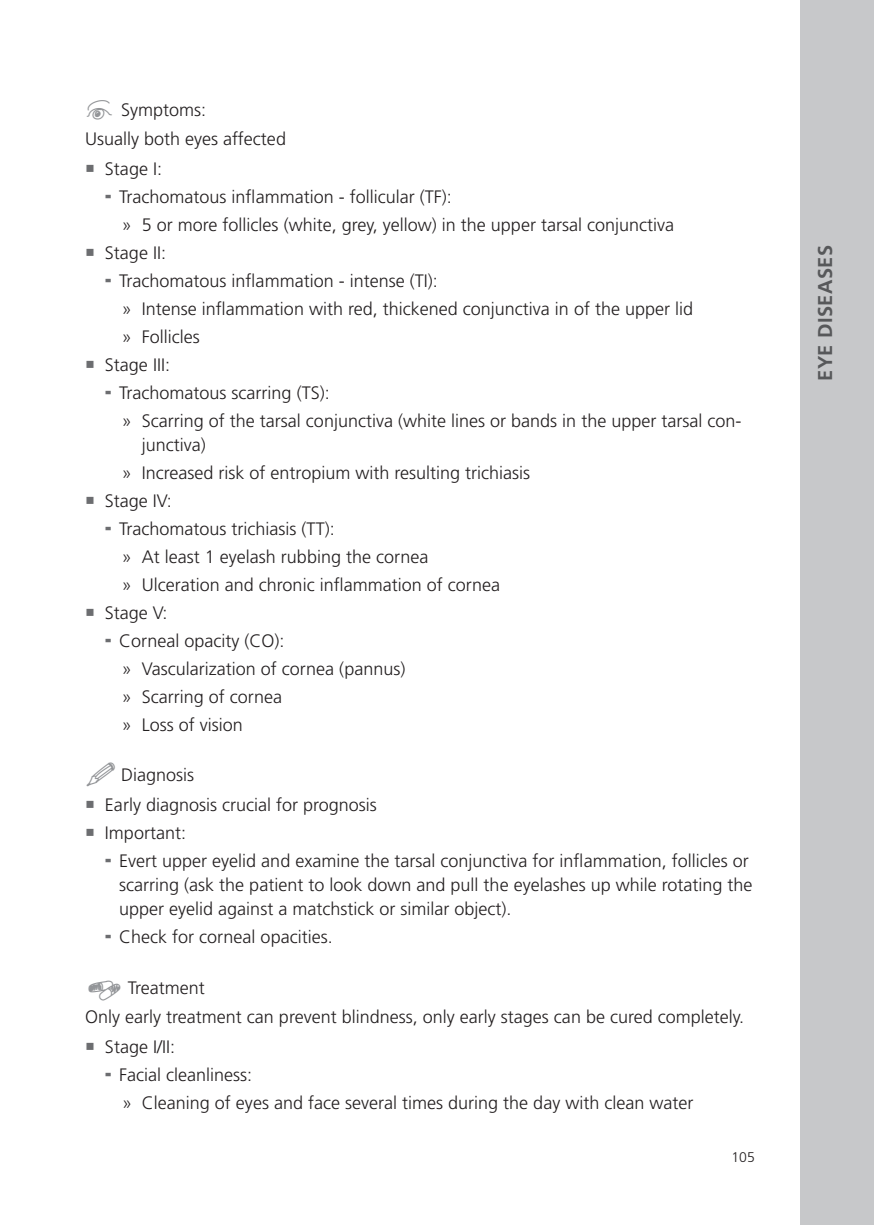
<style>
.page{position:relative;width:874px;height:1225px;background:#fff}
.page>*{position:absolute;margin:0;border:0;box-sizing:border-box;transform-origin:0 0}
.t1{font:700 20px "Frutiger";letter-spacing:.02em;color:#57585a}
.t2{font:300 18px/28px "Frutiger LT Std";color:#231f20}
.t3{font:300 14px "Frutiger LT Std";color:#231f20}
</style>
<div class="page">
<div style="left:799px;top:0;width:74px;height:1225px;background:#c7c8ca"></div>
<p class="t2" style="left:121px;top:96px;width:86px">Symptoms:</p>
<p class="t2" style="left:85px;top:125px;width:202px">Usually both eyes affected</p>
<p class="t2" style="left:105px;top:155px;width:59px">Stage I:</p>
<p class="t2" style="left:119px;top:183px;width:334px">Trachomatous inflammation - follicular (TF):</p>
<p class="t2" style="left:122px;top:211px;width:553px">» 5 or more follicles (white, grey, yellow) in the upper tarsal conjunctiva</p>
<p class="t2" style="left:105px;top:239px;width:63px">Stage II:</p>
<p class="t2" style="left:119px;top:267px;width:320px">Trachomatous inflammation - intense (TI):</p>
<p class="t2" style="left:122px;top:295px;width:572px">» Intense inflammation with red, thickened conjunctiva in of the upper lid</p>
<p class="t2" style="left:122px;top:323px;width:79px">» Follicles</p>
<p class="t2" style="left:105px;top:351px;width:66px">Stage III:</p>
<p class="t2" style="left:119px;top:379px;width:212px">Trachomatous scarring (TS):</p>
<p class="t2" style="left:122px;top:407px;width:620px">» Scarring of the tarsal conjunctiva (white lines or bands in the upper tarsal con-</p>
<p class="t2" style="left:142px;top:431px;width:65px">junctiva)</p>
<p class="t2" style="left:122px;top:459px;width:409px">» Increased risk of entropium with resulting trichiasis</p>
<p class="t2" style="left:105px;top:487px;width:68px">Stage IV:</p>
<p class="t2" style="left:119px;top:515px;width:217px">Trachomatous trichiasis (TT):</p>
<p class="t2" style="left:122px;top:543px;width:308px">» At least 1 eyelash rubbing the cornea</p>
<p class="t2" style="left:122px;top:571px;width:379px">» Ulceration and chronic inflammation of cornea</p>
<p class="t2" style="left:105px;top:598px;width:64px">Stage V:</p>
<p class="t2" style="left:119px;top:626px;width:167px">Corneal opacity (CO):</p>
<p class="t2" style="left:122px;top:654px;width:285px">» Vascularization of cornea (pannus)</p>
<p class="t2" style="left:122px;top:682px;width:162px">» Scarring of cornea</p>
<p class="t2" style="left:122px;top:710px;width:122px">» Loss of vision</p>
<p class="t2" style="left:105px;top:760px;width:273px;line-height:29.6px;text-indent:16px">Diagnosis<br>Early diagnosis crucial for prognosis</p>
<p class="t2" style="left:119px;top:819px;width:631px;text-indent:-14px">Important:<br>Evert upper eyelid and examine the tarsal conjunctiva for inflammation, follicles or</p>
<p class="t2" style="left:119px;top:873px;width:634px;line-height:24px">scarring (ask the patient to look down and pull the eyelashes up while rotating the upper eyelid against a matchstick or similar object).</p>
<p class="t2" style="left:119px;top:923px;width:215px">Check for corneal opacities.</p>
<p class="t2" style="left:128px;top:973px;width:79px">Treatment</p>
<p class="t2" style="left:85px;top:1003px;width:660px">Only early treatment can prevent blindness, only early stages can be cured completely.</p>
<p class="t2" style="left:105px;top:1033px;width:72px">Stage I/II:</p>
<p class="t2" style="left:119px;top:1061px;width:575px">Facial cleanliness:<br>» Cleaning of eyes and face several times during the day with clean water</p>
<p class="t3" style="left:731px;top:1149px;width:25px">105</p>
<p class="t1" style="left:813px;top:381px;width:137px;rotate:-90deg">EYE DISEASES</p>
</div>
